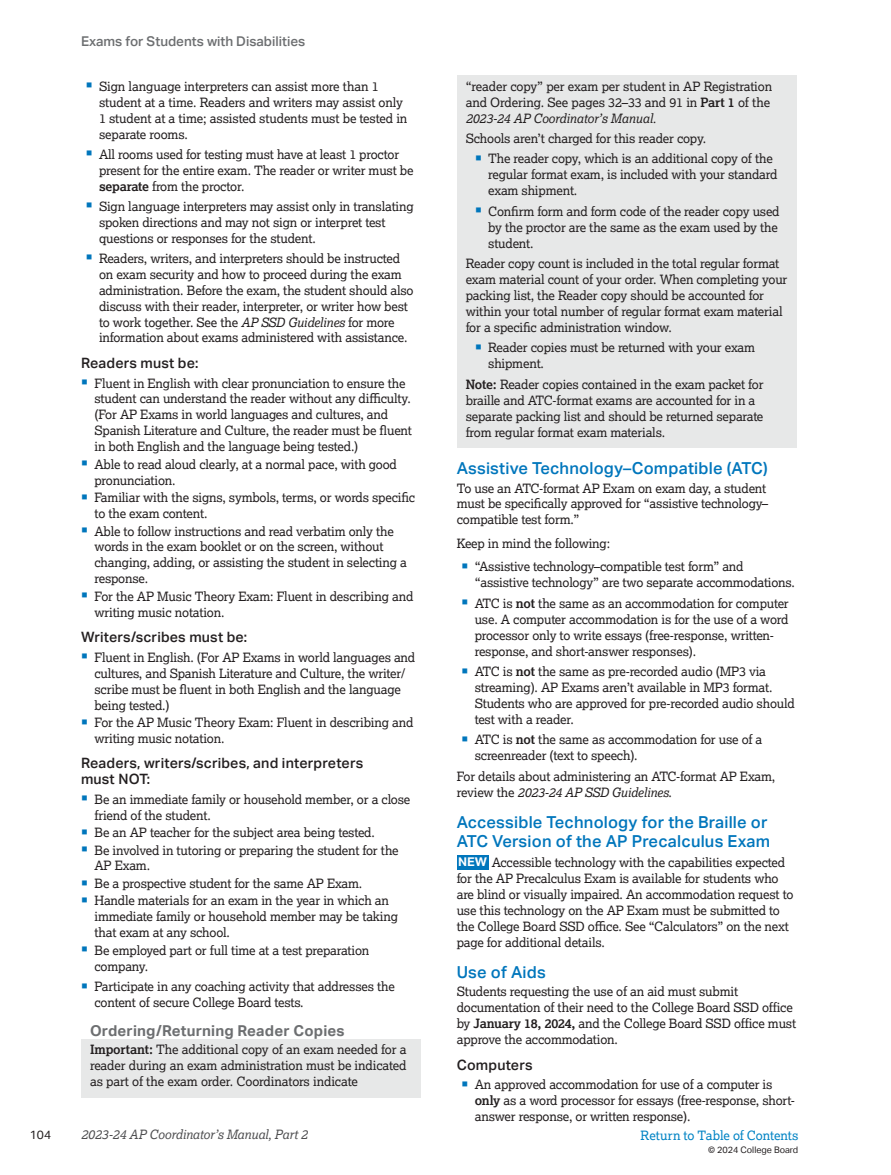
<style>
.page{position:relative;width:891px;height:1175px;background:#fff}
.page>*{position:absolute;margin:0;border:0;box-sizing:border-box;transform-origin:0 0}
.t1{font:500 16.5px/18.9px "Aktiv Grotesk";letter-spacing:.015em;color:#0076bc}
.t2{font:700 15px "Aktiv Grotesk";letter-spacing:.015em;color:#6d6f71}
.t3{font:500 14.25px/15.6px "Aktiv Grotesk";letter-spacing:.015em;color:#231f20}
.t4{font:500 13.5px "Aktiv Grotesk";color:#6d6f71}
.t5{font:12.75px/15.9px "Lexia";letter-spacing:-.015em;color:#231f20}
.t6{font:italic 12.75px "Lexia";letter-spacing:-.01em;color:#4d4d4f}
.t7{font:12.75px "Lexia";letter-spacing:-.01em;color:#0083c4}
.t8{font:12px "Aktiv Grotesk";color:#231f20}
.t9{font:9px "Aktiv Grotesk";color:#231f20}
.s1{color:#0076bc}
.s2{font-weight:700}
.s3{font-style:italic}
.s4{font-family:"Aktiv Grotesk";font-weight:700;font-size:12px;color:#fff}
</style>
<div class="page">
<div style="left:81px;top:1039px;width:340px;height:58px;background:#e7e8e8"></div>
<div style="left:457px;top:76px;width:339px;height:58px;background:#e7e8e8"></div>
<div style="left:457px;top:128px;width:339px;height:26px;background:#e7e8e8"></div>
<div style="left:457px;top:148px;width:339px;height:59px;background:#e7e8e8"></div>
<div style="left:457px;top:201px;width:339px;height:58px;background:#e7e8e8"></div>
<div style="left:457px;top:253px;width:339px;height:90px;background:#e7e8e8"></div>
<div style="left:457px;top:337px;width:339px;height:43px;background:#e7e8e8"></div>
<div style="left:457px;top:374px;width:339px;height:74px;background:#e7e8e8"></div>
<div style="left:457px;top:855px;width:32px;height:14px;background:#0076bc"></div>
<p class="t4" style="left:81px;top:34px;width:226px">Exams for Students with Disabilities</p>
<p class="t5" style="left:99px;top:78px;width:310px;text-indent:-14px"><span class="s1">▪</span> Sign language interpreters can assist more than 1 student at a time. Readers and writers may assist only 1 student at a time; assisted students must be tested in separate rooms.</p>
<p class="t5" style="left:99px;top:146px;width:316px;text-indent:-14px"><span class="s1">▪</span> All rooms used for testing must have at least 1 proctor present for the entire exam. The reader or writer must be <span class="s2">separate</span> from the proctor.</p>
<p class="t5" style="left:99px;top:198px;width:316px;text-indent:-14px"><span class="s1">▪</span> Sign language interpreters may assist only in translating spoken directions and may not sign or interpret test questions or responses for the student.</p>
<p class="t5" style="left:99px;top:250px;width:316px;text-indent:-14px"><span class="s1">▪</span> Readers, writers, and interpreters should be instructed on exam security and how to proceed during the exam administration. Before the exam, the student should also discuss with their reader, interpreter, or writer how best to work together. See the <span class="s3">AP SSD Guidelines</span> for more information about exams administered with assistance.</p>
<p class="t3" style="left:81px;top:355px;width:119px">Readers must be:</p>
<p class="t5" style="left:94px;top:374px;width:319px;text-indent:-14px"><span class="s1">▪</span> Fluent in English with clear pronunciation to ensure the student can understand the reader without any difficulty. (For AP Exams in world languages and cultures, and Spanish Literature and Culture, the reader must be fluent in both English and the language being tested.)</p>
<p class="t5" style="left:94px;top:456px;width:304px;text-indent:-14px"><span class="s1">▪</span> Able to read aloud clearly, at a normal pace, with good pronunciation.</p>
<p class="t5" style="left:94px;top:489px;width:322px;text-indent:-14px"><span class="s1">▪</span> Familiar with the signs, symbols, terms, or words specific to the exam content.</p>
<p class="t5" style="left:94px;top:522px;width:314px;text-indent:-14px"><span class="s1">▪</span> Able to follow instructions and read verbatim only the words in the exam booklet or on the screen, without changing, adding, or assisting the student in selecting a response.</p>
<p class="t5" style="left:94px;top:588px;width:320px;text-indent:-14px"><span class="s1">▪</span> For the AP Music Theory Exam: Fluent in describing and writing music notation.</p>
<p class="t3" style="left:81px;top:629px;width:168px">Writers/scribes must be:</p>
<p class="t5" style="left:94px;top:649px;width:322px;text-indent:-14px"><span class="s1">▪</span> Fluent in English. (For AP Exams in world languages and cultures, and Spanish Literature and Culture, the writer/ scribe must be fluent in both English and the language being tested.)</p>
<p class="t5" style="left:94px;top:714px;width:320px;text-indent:-14px"><span class="s1">▪</span> For the AP Music Theory Exam: Fluent in describing and writing music notation.</p>
<p class="t3" style="left:81px;top:755px;width:284px">Readers, writers/scribes, and interpreters must NOT:</p>
<p class="t5" style="left:94px;top:790px;width:317px;text-indent:-14px"><span class="s1">▪</span> Be an immediate family or household member, or a close friend of the student.</p>
<p class="t5" style="left:81px;top:824px;width:295px"><span class="s1">▪</span> Be an AP teacher for the subject area being tested.</p>
<p class="t5" style="left:94px;top:841px;width:306px;text-indent:-14px"><span class="s1">▪</span> Be involved in tutoring or preparing the student for the<br>AP Exam.</p>
<p class="t5" style="left:81px;top:875px;width:283px"><span class="s1">▪</span> Be a prospective student for the same AP Exam.</p>
<p class="t5" style="left:94px;top:892px;width:305px;text-indent:-14px"><span class="s1">▪</span> Handle materials for an exam in the year in which an immediate family or household member may be taking that exam at any school.</p>
<p class="t5" style="left:94px;top:941px;width:276px;text-indent:-14px"><span class="s1">▪</span> Be employed part or full time at a test preparation company.</p>
<p class="t5" style="left:94px;top:978px;width:302px;text-indent:-14px"><span class="s1">▪</span> Participate in any coaching activity that addresses the content of secure College Board tests.</p>
<p class="t2" style="left:90px;top:1021px;width:256px">Ordering/Returning Reader Copies</p>
<p class="t5" style="left:90px;top:1041px;width:318px;text-align:justify"><span class="s2">Important:</span> The additional copy of an exam needed for a reader during an exam administration must be indicated as part of the exam order. Coordinators indicate</p>
<p class="t5" style="left:466px;top:78px;width:308px">“reader copy” per exam per student in AP Registration and Ordering. See pages 32–33 and 91 in <span class="s2">Part 1</span> of the<br><span class="s3">2023-24 AP Coordinator’s Manual.</span></p>
<p class="t5" style="left:466px;top:130px;width:242px">Schools aren’t charged for this reader copy.</p>
<p class="t5" style="left:488px;top:151px;width:291px;text-indent:-14px"><span class="s1">▪</span> The reader copy, which is an additional copy of the regular format exam, is included with your standard exam shipment.</p>
<p class="t5" style="left:488px;top:203px;width:293px;text-indent:-14px"><span class="s1">▪</span> Confirm form and form code of the reader copy used by the proctor are the same as the exam used by the student.</p>
<p class="t5" style="left:466px;top:255px;width:323px">Reader copy count is included in the total regular format exam material count of your order. When completing your packing list, the Reader copy should be accounted for within your total number of regular format exam material for a specific administration window.</p>
<p class="t5" style="left:488px;top:339px;width:268px;text-indent:-14px"><span class="s1">▪</span> Reader copies must be returned with your exam shipment.</p>
<p class="t5" style="left:466px;top:376px;width:299px"><span class="s2">Note:</span> Reader copies contained in the exam packet for braille and ATC-format exams are accounted for in a separate packing list and should be returned separate from regular format exam materials.</p>
<p class="t1" style="left:457px;top:458px;width:313px">Assistive Technology–Compatible (ATC)</p>
<p class="t5" style="left:457px;top:479px;width:313px">To use an ATC-format AP Exam on exam day, a student must be specifically approved for “assistive technology– compatible test form.”</p>
<p class="t5" style="left:457px;top:535px;width:155px">Keep in mind the following:</p>
<p class="t5" style="left:475px;top:558px;width:322px;text-indent:-14px"><span class="s1">▪</span> “Assistive technology–compatible test form” and “assistive technology” are two separate accommodations.</p>
<p class="t5" style="left:475px;top:595px;width:316px;text-indent:-14px"><span class="s1">▪</span> ATC is <span class="s2">not</span> the same as an accommodation for computer use. A computer accommodation is for the use of a word processor only to write essays (free-response, written&shy;response, and short-answer responses).</p>
<p class="t5" style="left:475px;top:663px;width:321px;text-indent:-14px"><span class="s1">▪</span> ATC is <span class="s2">not</span> the same as pre-recorded audio (MP3 via streaming). AP Exams aren’t available in MP3 format.<br>Students who are approved for pre-recorded audio should test with a reader.</p>
<p class="t5" style="left:475px;top:731px;width:289px;text-indent:-14px"><span class="s1">▪</span> ATC is <span class="s2">not</span> the same as accommodation for use of a screenreader (text to speech).</p>
<p class="t5" style="left:457px;top:767px;width:320px">For details about administering an ATC-format AP Exam, review the <span class="s3">2023-24 AP SSD Guidelines</span>.</p>
<p class="t1" style="left:457px;top:812px;width:315px">Accessible Technology for the Braille or<br>ATC Version of the AP Precalculus Exam</p>
<p class="t5" style="left:457px;top:854px;width:338px"><span class="s4">NEW</span> Accessible technology with the capabilities expected for the AP Precalculus Exam is available for students who are blind or visually impaired. An accommodation request to use this technology on the AP Exam must be submitted to the College Board SSD office. See “Calculators” on the next page for additional details.</p>
<p class="t1" style="left:457px;top:962px;width:91px">Use of Aids</p>
<p class="t5" style="left:457px;top:983px;width:341px">Students requesting the use of an aid must submit documentation of their need to the College Board SSD office by <span class="s2">January 18, 2024,</span> and the College Board SSD office must approve the accommodation.</p>
<p class="t3" style="left:457px;top:1056px;width:77px">Computers</p>
<p class="t5" style="left:475px;top:1076px;width:322px;text-indent:-14px"><span class="s1">▪</span> An approved accommodation for use of a computer is <span class="s2">only</span> as a word processor for essays (free-response, short&shy;answer response, or written response).</p>
<p class="t8" style="left:30px;top:1127px;width:23px">104</p>
<p class="t6" style="left:81px;top:1126px;width:228px">2023-24 AP Coordinator’s Manual, Part 2</p>
<p class="t7" style="left:641px;top:1127px;width:159px">Return to Table of Contents</p>
<p class="t9" style="left:708px;top:1144px;width:92px">© 2024 College Board</p>
</div>
